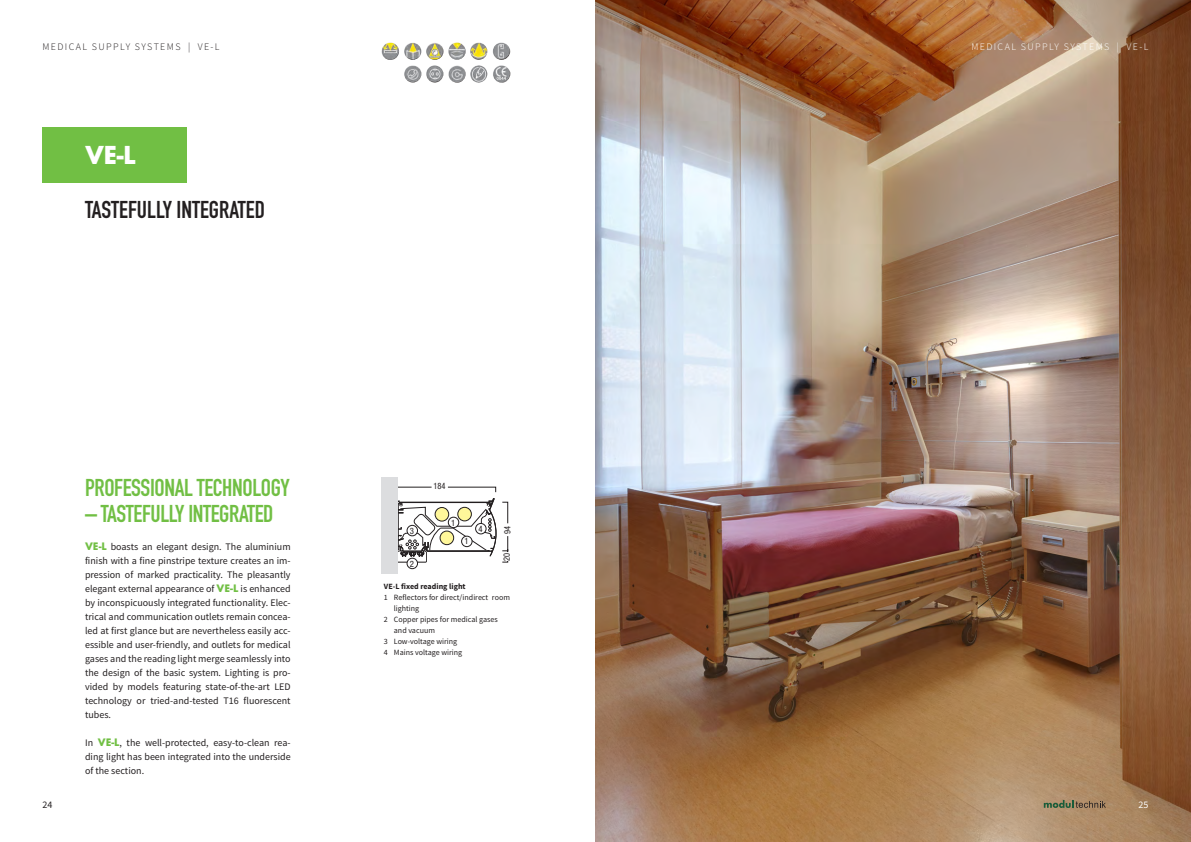
<style>
.page{position:relative;width:1191px;height:842px;background:#fff}
.page>*{position:absolute;margin:0;border:0;box-sizing:border-box;transform-origin:0 0}
.Überschrift{font:700 24px "DIN Condensed";letter-spacing:-.015em;color:#71bf44}
.t1{font:700 24px "DIN Condensed";color:#231f20}
.t2{font:700 24px "Futura";color:#fff}
.t3{font:10px/14px "Source Sans Pro";color:#231f20;text-align:justify}
.t4{font:300 10px "Source Sans Pro";letter-spacing:.14em;color:#231f20}
.t5{font:300 10px "Source Sans Pro";letter-spacing:.14em;color:#fff}
.t6{font:10px "Source Sans Pro";color:#fff}
.t7{font:condensed 8.8px "Helvetica Neue";color:#231f20;scale:.95 1}
.t8{font:condensed 8.8px "Helvetica Neue";color:#231f20}
.t9{font:8px/11px "Source Sans Pro";color:#231f20}
.t10{font:700 8px "Source Sans Pro";color:#231f20}
.s1{font-family:"Futura";font-weight:700;color:#71bf44}
</style>
<div class="page">
<img style="left:595px;top:0;width:596px;height:842px">
<div style="left:43px;top:128px;width:144px;height:55px;background:#71bf44"></div>
<svg style="left:397px;top:487px;width:111px;height:75px"></svg>
<div style="left:381px;top:478px;width:16px;height:96px;background:#dcdddf"></div>
<div style="left:475px;top:523px;width:11px;height:11px;background:#fff;border-radius:50%"></div>
<div style="left:475px;top:523px;width:11px;height:11px;border:1px solid #231f20;border-radius:50%"></div>
<div style="left:407px;top:558px;width:10px;height:11px;background:#fff;border-radius:50%"></div>
<div style="left:407px;top:558px;width:11px;height:11px;border:1px solid #231f20;border-radius:50%"></div>
<div style="left:407px;top:525px;width:10px;height:11px;background:#fff;border-radius:50%"></div>
<div style="left:407px;top:525px;width:11px;height:11px;border:1px solid #231f20;border-radius:50%"></div>
<div style="left:448px;top:517px;width:11px;height:11px;background:#fff;border-radius:50%"></div>
<div style="left:448px;top:517px;width:11px;height:11px;border:1px solid #231f20;border-radius:50%"></div>
<div style="left:461px;top:536px;width:11px;height:11px;background:#fff;border-radius:50%"></div>
<div style="left:461px;top:536px;width:11px;height:11px;border:1px solid #231f20;border-radius:50%"></div>
<img style="left:426px;top:65px;width:17px;height:18px;border-radius:9px">
<img style="left:448px;top:65px;width:18px;height:18px">
<img style="left:404px;top:65px;width:17px;height:18px;border-radius:9px">
<img style="left:493px;top:42px;width:17px;height:18px;border-radius:9px">
<img style="left:470px;top:65px;width:17px;height:18px;border-radius:8px">
<img style="left:448px;top:42px;width:18px;height:18px">
<img style="left:381px;top:42px;width:18px;height:18px">
<img style="left:404px;top:43px;width:17px;height:17px">
<img style="left:426px;top:43px;width:17px;height:17px">
<img style="left:470px;top:43px;width:17px;height:17px;border-radius:8px">
<img style="left:493px;top:65px;width:18px;height:18px">
<svg style="left:497px;top:77px;width:9px;height:3px"></svg>
<svg style="left:1043px;top:800px;width:63px;height:8px"></svg>
<p class="t4" style="left:43px;top:41px;width:179px">MEDICAL SUPPLY SYSTEMS | VE-L</p>
<p class="t5" style="left:971px;top:41px;width:179px">MEDICAL SUPPLY SYSTEMS | VE-L</p>
<p class="t2" style="left:85px;top:137px;width:52px">VE-L</p>
<p class="t1" style="left:85px;top:193px;width:181px">TASTEFULLY INTEGRATED</p>
<p class="Überschrift" style="left:85px;top:471px;width:206px">PROFESSIONAL TECHNOLOGY</p>
<p class="Überschrift" style="left:85px;top:497px;width:190px">– TASTEFULLY INTEGRATED</p>
<p class="t3" style="left:85px;top:540px;width:207px"><span class="s1">VE-L</span> boasts an elegant design. The aluminium finish with a fine pinstripe texture creates an im&shy;pression of marked practicality. The pleasantly elegant external appearance of <span class="s1">VE-L</span> is enhanced by inconspicuously integrated functionality. Elec&shy;trical and communication outlets remain concea&shy;led at first glance but are nevertheless easily acc&shy;essible and user-friendly, and outlets for medical gases and the reading light merge seamlessly into the design of the basic system. Lighting is pro&shy;vided by models featuring state-of-the-art LED technology or tried-and-tested T16 fluorescent tubes.</p>
<p class="t3" style="left:85px;top:736px;width:207px">In <span class="s1">VE-L</span>, the well-protected, easy-to-clean rea&shy;ding light has been integrated into the underside of the section.</p>
<p class="t8" style="left:410px;top:525px;width:6px">3</p>
<p class="t8" style="left:410px;top:558px;width:6px">2</p>
<p class="t7" style="left:433px;top:481px;width:14px">184</p>
<p class="t8" style="left:451px;top:517px;width:6px">1</p>
<p class="t8" style="left:464px;top:536px;width:6px">1</p>
<p class="t8" style="left:478px;top:524px;width:6px">4</p>
<p class="t7" style="left:502px;top:534px;width:10px;rotate:-90deg">94</p>
<p class="t7" style="left:501px;top:561px;width:10px;rotate:-90deg">20</p>
<p class="t10" style="left:384px;top:581px;width:83px">VE-L fixed reading light</p>
<p class="t9" style="left:394px;top:592px;width:118px;text-indent:-10px">1 Reflectors for direct/indirect room lighting</p>
<p class="t9" style="left:394px;top:614px;width:105px;text-indent:-10px">2 Copper pipes for medical gases and vacuum</p>
<p class="t9" style="left:384px;top:636px;width:75px">3 Low-voltage wiring</p>
<p class="t9" style="left:384px;top:647px;width:80px">4 Mains voltage wiring</p>
<p class="t3" style="left:43px;top:798px;width:11px">24</p>
<p class="t6" style="left:1138px;top:798px;width:11px">25</p>
</div>
